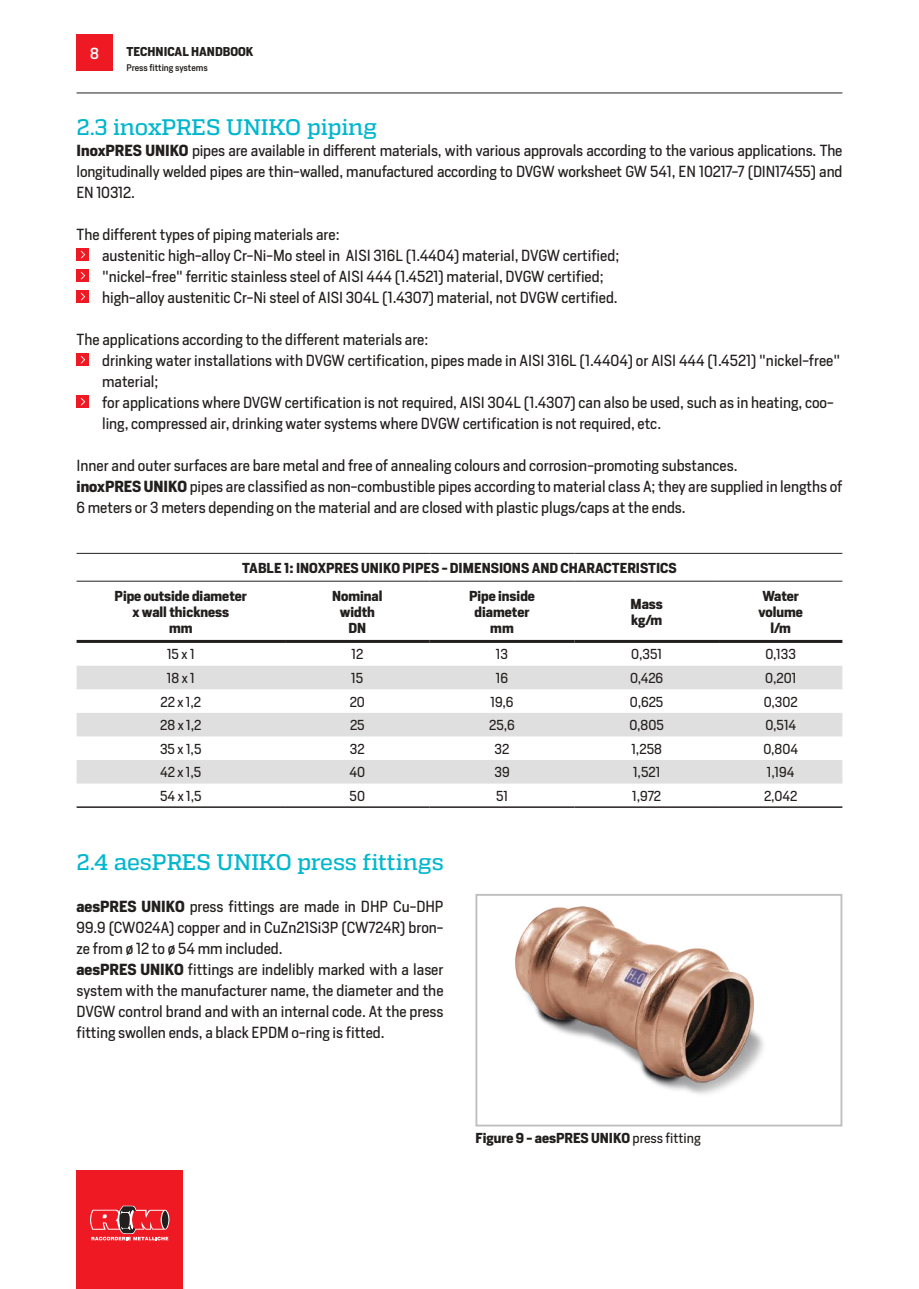
<style>
.page{position:relative;width:919px;height:1289px;background:#fff}
.page>*{position:absolute;margin:0;border:0;box-sizing:border-box;transform-origin:0 0}
.t1{font:500 22.5px "Quadon";letter-spacing:-.005em;color:#02b7cd}
.t2{font:15px/21px "Heron Sans";color:#241f1f}
.t3{font:500 15px "Heron Sans";color:#fff}
.t4{font:700 13.5px/16.2px "Heron Sans";color:#241f1f;text-align:center}
.t5{font:13.5px "Heron Sans";color:#241f1f}
.t6{font:700 12px "Heron Sans";color:#241f1f}
.t7{font:500 9px "Heron Sans";color:#241f1f}
.s1{font-weight:700}
.s2{font-weight:400}
</style>
<div class="page">
<hr style="left:77px;top:93px;width:765px;height:1px;background:#241f1f">
<div style="left:77px;top:1169px;width:106px;height:119px;background:#ef1923"></div>
<svg style="left:90px;top:1205px;width:79px;height:35px"></svg>
<div style="left:77px;top:35px;width:36px;height:36px;background:#ef1923"></div>
<div style="left:77px;top:248px;width:12px;height:13px;background:#ef1923"></div>
<svg style="left:81px;top:251px;width:4px;height:7px"></svg>
<div style="left:77px;top:269px;width:12px;height:13px;background:#ef1923"></div>
<svg style="left:81px;top:272px;width:4px;height:7px"></svg>
<div style="left:77px;top:290px;width:12px;height:13px;background:#ef1923"></div>
<svg style="left:81px;top:293px;width:4px;height:7px"></svg>
<div style="left:77px;top:353px;width:12px;height:13px;background:#ef1923"></div>
<svg style="left:81px;top:356px;width:4px;height:7px"></svg>
<div style="left:77px;top:395px;width:12px;height:13px;background:#ef1923"></div>
<svg style="left:81px;top:398px;width:4px;height:7px"></svg>
<svg style="left:77px;top:666px;width:765px;height:117px;fill:#e0dfdf"></svg>
<hr style="left:77px;top:553px;width:208px;height:1px;background:#241f1f">
<hr style="left:285px;top:553px;width:144px;height:1px;background:#241f1f">
<hr style="left:429px;top:553px;width:145px;height:1px;background:#241f1f">
<hr style="left:574px;top:553px;width:145px;height:1px;background:#241f1f">
<hr style="left:719px;top:553px;width:123px;height:1px;background:#241f1f">
<hr style="left:77px;top:806px;width:208px;height:1px;background:#241f1f">
<hr style="left:285px;top:806px;width:144px;height:1px;background:#241f1f">
<hr style="left:429px;top:806px;width:145px;height:1px;background:#241f1f">
<hr style="left:574px;top:806px;width:145px;height:1px;background:#241f1f">
<hr style="left:719px;top:806px;width:123px;height:1px;background:#241f1f">
<hr style="left:77px;top:581px;width:208px;height:1px;background:#241f1f">
<hr style="left:285px;top:581px;width:144px;height:1px;background:#241f1f">
<hr style="left:429px;top:581px;width:145px;height:1px;background:#241f1f">
<hr style="left:574px;top:581px;width:145px;height:1px;background:#241f1f">
<hr style="left:719px;top:581px;width:123px;height:1px;background:#241f1f">
<hr style="left:77px;top:640px;width:208px;height:3px;background:#241f1f">
<hr style="left:285px;top:640px;width:144px;height:3px;background:#241f1f">
<hr style="left:429px;top:640px;width:145px;height:3px;background:#241f1f">
<hr style="left:574px;top:640px;width:145px;height:3px;background:#241f1f">
<hr style="left:719px;top:640px;width:123px;height:3px;background:#241f1f">
<img style="left:515px;top:906px;width:249px;height:188px">
<div style="left:475px;top:893px;width:367px;height:233px;border:2px solid #c0bfc1"></div>
<p class="t3" style="left:90px;top:43px;width:10px">8</p>
<p class="t6" style="left:126px;top:44px;width:128px">TECHNICAL HANDBOOK</p>
<p class="t7" style="left:126px;top:62px;width:83px">Press fitting systems</p>
<h1 class="t1" style="left:77px;top:114px;width:302px">2.3 inoxPRES UNIKO piping</h1>
<p class="t2" style="left:77px;top:140px;width:767px;text-align:justify"><span class="s1">InoxPRES UNIKO</span> pipes are available in different materials, with various approvals according to the various applications. The longitudinally welded pipes are thin-walled, manufactured according to DVGW worksheet GW 541, EN 10217-7 (DIN17455) and EN 10312.</p>
<p class="t2" style="left:102px;top:224px;width:518px;text-indent:-26px">The different types of piping materials are:<br>austenitic high-alloy Cr-Ni-Mo steel in AISI 316L (1.4404) material, DVGW certified; "nickel-free" ferritic stainless steel of AISI 444 (1.4521) material, DVGW certified; high-alloy austenitic Cr-Ni steel of AISI 304L (1.4307) material, not DVGW certified.</p>
<p class="t2" style="left:102px;top:329px;width:739px;text-indent:-25px">The applications according to the different materials are:<br>drinking water installations with DVGW certification, pipes made in AISI 316L (1.4404) or AISI 444 (1.4521) "nickel-free" material;<br>for applications where DVGW certification is not required, AISI 304L (1.4307) can also be used, such as in heating, coo&shy;ling, compressed air, drinking water systems where DVGW certification is not required, etc.</p>
<p class="t2" style="left:77px;top:455px;width:767px">Inner and outer surfaces are bare metal and free of annealing colours and corrosion-promoting substances.<br><span class="s1">inoxPRES UNIKO</span> pipes are classified as non-combustible pipes according to material class A; they are supplied in lengths of<br>6 meters or 3 meters depending on the material and are closed with plastic plugs/caps at the ends.</p>
<p class="t4" style="left:115px;top:554px;width:563px;line-height:27.8px;text-align:left;text-indent:128px">TABLE 1: INOXPRES UNIKO PIPES - DIMENSIONS AND CHARACTERISTICS<br>Pipe outside diameter</p>
<p class="t4" style="left:132px;top:603px;width:98px">x wall thickness mm</p>
<p class="t4" style="left:332px;top:587px;width:52px">Nominal width<br>DN</p>
<p class="t4" style="left:469px;top:587px;width:67px">Pipe inside diameter mm</p>
<p class="t4" style="left:630px;top:595px;width:34px;text-align:left">Mass kg/m</p>
<p class="t4" style="left:758px;top:587px;width:46px">Water volume l/m</p>
<p class="t5" style="left:167px;top:645px;width:29px">15 x 1</p>
<p class="t5" style="left:351px;top:645px;width:13px">12</p>
<p class="t5" style="left:496px;top:645px;width:14px">13</p>
<p class="t5" style="left:631px;top:645px;width:32px">0,351</p>
<p class="t5" style="left:765px;top:645px;width:32px">0,133</p>
<p class="t5" style="left:167px;top:669px;width:29px">18 x 1</p>
<p class="t5" style="left:351px;top:669px;width:14px">15</p>
<p class="t5" style="left:496px;top:669px;width:14px">16</p>
<p class="t5" style="left:630px;top:669px;width:35px">0,426</p>
<p class="t5" style="left:765px;top:669px;width:33px">0,201</p>
<p class="t5" style="left:160px;top:693px;width:42px">22 x 1,2</p>
<p class="t5" style="left:350px;top:693px;width:17px">20</p>
<p class="t5" style="left:490px;top:693px;width:25px">19,6</p>
<p class="t5" style="left:629px;top:693px;width:35px">0,625</p>
<p class="t5" style="left:763px;top:693px;width:35px">0,302</p>
<p class="t5" style="left:160px;top:716px;width:43px">28 x 1,2</p>
<p class="t5" style="left:350px;top:716px;width:16px">25</p>
<p class="t5" style="left:489px;top:716px;width:27px">25,6</p>
<p class="t5" style="left:629px;top:716px;width:36px">0,805</p>
<p class="t5" style="left:765px;top:716px;width:32px">0,514</p>
<p class="t5" style="left:160px;top:740px;width:43px">35 x 1,5</p>
<p class="t5" style="left:350px;top:740px;width:16px">32</p>
<p class="t5" style="left:494px;top:740px;width:16px">32</p>
<p class="t5" style="left:631px;top:740px;width:32px">1,258</p>
<p class="t5" style="left:763px;top:740px;width:36px">0,804</p>
<p class="t5" style="left:160px;top:763px;width:43px">42 x 1,5</p>
<p class="t5" style="left:349px;top:763px;width:17px">40</p>
<p class="t5" style="left:494px;top:763px;width:17px">39</p>
<p class="t5" style="left:633px;top:763px;width:29px">1,521</p>
<p class="t5" style="left:767px;top:763px;width:29px">1,194</p>
<p class="t5" style="left:160px;top:787px;width:43px">54 x 1,5</p>
<p class="t5" style="left:349px;top:787px;width:17px">50</p>
<p class="t5" style="left:496px;top:787px;width:14px">51</p>
<p class="t5" style="left:632px;top:787px;width:30px">1,972</p>
<p class="t5" style="left:764px;top:787px;width:35px">2,042</p>
<h1 class="t1" style="left:77px;top:849px;width:369px">2.4 aesPRES UNIKO press fittings</h1>
<p class="t2" style="left:77px;top:896px;width:368px"><span class="s1">aesPRES UNIKO</span> press fittings are made in DHP Cu-DHP 99.9 (CW024A) copper and in CuZn21Si3P (CW724R) bron&shy;ze from ø 12 to ø 54 mm included.<br><span class="s1">aesPRES UNIKO</span> fittings are indelibly marked with a laser system with the manufacturer name, the diameter and the DVGW control brand and with an internal code. At the press fitting swollen ends, a black EPDM o-ring is fitted.</p>
<p class="t4" style="left:475px;top:1130px;width:227px">Figure 9 - aesPRES UNIKO <span class="s2">press fitting</span></p>
</div>
